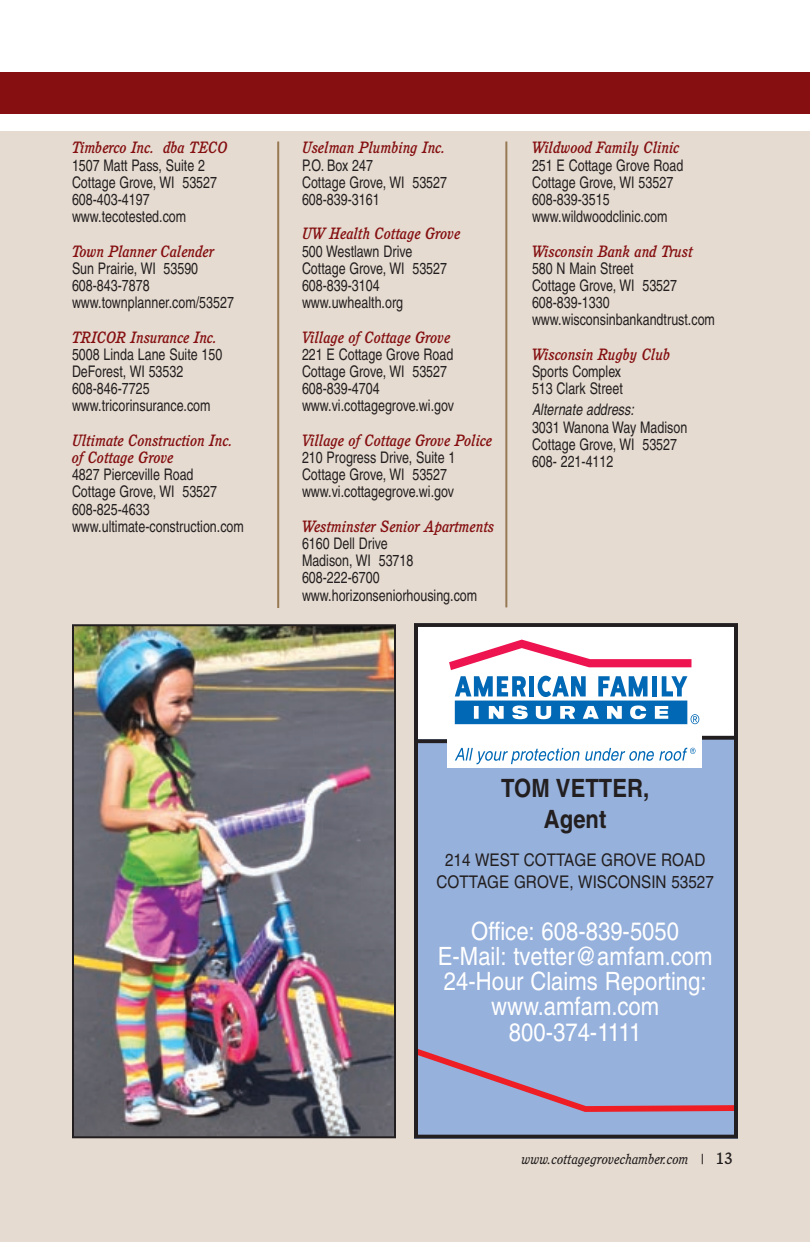
<style>
.page{position:relative;width:810px;height:1242px;background:#fff}
.page>*{position:absolute;margin:0;border:0;box-sizing:border-box;transform-origin:0 0}
.t1{font:25.2px/25.2px "Helvetica+AQGTIT";color:#fff;text-align:center;scale:.88 1}
.t2{font:25.2px/30.2px "Helvetica Bold+YARMTH";color:#231f20;text-align:center;scale:.88 1}
.t3{font:17.4px/21.4px "Helvetica+AQGTIT";color:#231f20;text-align:center;scale:.88 1}
.t4{font:condensed 16px/17.2px "Helvetica";color:#231f20;scale:.95 1}
.t5{font:italic 500 16px/17.2px "Cushing";color:#850f11;scale:.95 1}
.t6{font:italic condensed 16px "Helvetica";color:#231f20;scale:.95 1}
.t7{font:italic 14px "Cushing";color:#231f20}
.s1{font-weight:500;font-style:normal;font-size:16px}
</style>
<div class="page">
<div style="left:0;top:131px;width:810px;height:1111px;background:#e5dbd0"></div>
<div style="left:0;top:72px;width:810px;height:41px;background:#850f11"></div>
<hr style="left:277px;top:142px;width:2px;height:466px;background:#977954">
<hr style="left:505px;top:142px;width:2px;height:465px;background:#977954">
<img style="left:75px;top:627px;width:318px;height:508px">
<div style="left:72px;top:624px;width:324px;height:514px;border:2px solid #231f20"></div>
<div style="left:414px;top:623px;width:324px;height:516px;background:#fff"></div>
<div style="left:414px;top:739px;width:324px;height:400px;background:#96b1dc"></div>
<svg style="left:419px;top:739px;width:28px;height:4px"></svg>
<svg style="left:702px;top:736px;width:31px;height:4px"></svg>
<div style="left:447px;top:640px;width:255px;height:128px;background:#fff"></div>
<svg style="left:449px;top:640px;width:243px;height:30px"></svg>
<svg style="left:455px;top:676px;width:244px;height:48px"></svg>
<svg style="left:455px;top:748px;width:241px;height:16px"></svg>
<svg style="left:419px;top:1049px;width:314px;height:63px"></svg>
<div style="left:414px;top:623px;width:324px;height:516px;border:4px solid #231f20"></div>
<p class="t5" style="left:72px;top:140px;width:165px">Timberco Inc. dba TECO</p>
<p class="t4" style="left:72px;top:158px;width:154px">1507 Matt Pass, Suite 2<br>Cottage Grove, WI 53527<br>608-403-4197 www.tecotested.com</p>
<p class="t5" style="left:72px;top:244px;width:151px">Town Planner Calender</p>
<p class="t4" style="left:72px;top:261px;width:172px">Sun Prairie, WI 53590<br>608-843-7878 www.townplanner.com/53527</p>
<p class="t5" style="left:72px;top:330px;width:154px">TRICOR Insurance Inc.</p>
<p class="t4" style="left:72px;top:347px;width:160px">5008 Linda Lane Suite 150<br>DeForest, WI 53532<br>608-846-7725 www.tricorinsurance.com</p>
<p class="t5" style="left:72px;top:433px;width:171px">Ultimate Construction Inc. of Cottage Grove</p>
<p class="t4" style="left:72px;top:468px;width:182px">4827 Pierceville Road<br>Cottage Grove, WI 53527<br>608-825-4633 www.ultimate-construction.com</p>
<p class="t5" style="left:302px;top:140px;width:153px">Uselman Plumbing Inc.</p>
<p class="t4" style="left:302px;top:158px;width:154px">P.O. Box 247<br>Cottage Grove, WI 53527<br>608-839-3161</p>
<p class="t5" style="left:302px;top:226px;width:168px">UW Health Cottage Grove</p>
<p class="t4" style="left:302px;top:244px;width:154px">500 Westlawn Drive<br>Cottage Grove, WI 53527<br>608-839-3104 www.uwhealth.org</p>
<p class="t5" style="left:302px;top:330px;width:158px">Village of Cottage Grove</p>
<p class="t4" style="left:302px;top:347px;width:162px">221 E Cottage Grove Road<br>Cottage Grove, WI 53527<br>608-839-4704 www.vi.cottagegrove.wi.gov</p>
<p class="t5" style="left:302px;top:433px;width:202px">Village of Cottage Grove Police</p>
<p class="t4" style="left:302px;top:450px;width:163px">210 Progress Drive, Suite 1<br>Cottage Grove, WI 53527 www.vi.cottagegrove.wi.gov</p>
<p class="t5" style="left:302px;top:519px;width:204px">Westminster Senior Apartments</p>
<p class="t4" style="left:302px;top:536px;width:186px">6160 Dell Drive<br>Madison, WI 53718<br>608-222-6700 www.horizonseniorhousing.com</p>
<p class="t5" style="left:532px;top:140px;width:157px">Wildwood Family Clinic</p>
<p class="t4" style="left:532px;top:158px;width:161px">251 E Cottage Grove Road<br>Cottage Grove, WI 53527<br>608-839-3515 www.wildwoodclinic.com</p>
<p class="t5" style="left:532px;top:244px;width:171px">Wisconsin Bank and Trust</p>
<p class="t4" style="left:532px;top:261px;width:194px">580 N Main Street<br>Cottage Grove, WI 53527<br>608-839-1330 www.wisconsinbankandtrust.com</p>
<p class="t5" style="left:532px;top:347px;width:147px">Wisconsin Rugby Club</p>
<p class="t4" style="left:532px;top:364px;width:97px">Sports Complex<br>513 Clark Street</p>
<p class="t6" style="left:532px;top:404px;width:109px">Alternate address:</p>
<p class="t4" style="left:532px;top:420px;width:165px">3031 Wanona Way Madison<br>Cottage Grove, WI 53527<br>608- 221-4112</p>
<h1 class="t2" style="left:501px;top:775px;width:170px">TOM VETTER,<br>Agent</h1>
<p class="t3" style="left:437px;top:851px;width:317px">214 WEST COTTAGE GROVE ROAD<br>COTTAGE GROVE, WISCONSIN 53527</p>
<h1 class="t1" style="left:438px;top:921px;width:314px">Office: 608-839-5050<br>E-Mail: tvetter@amfam.com<br>24-Hour Claims Reporting: www.amfam.com<br>800-374-1111</h1>
<p class="t7" style="left:521px;top:1153px;width:213px">www.cottagegrovechamber.com | <span class="s1">13</span></p>
</div>
